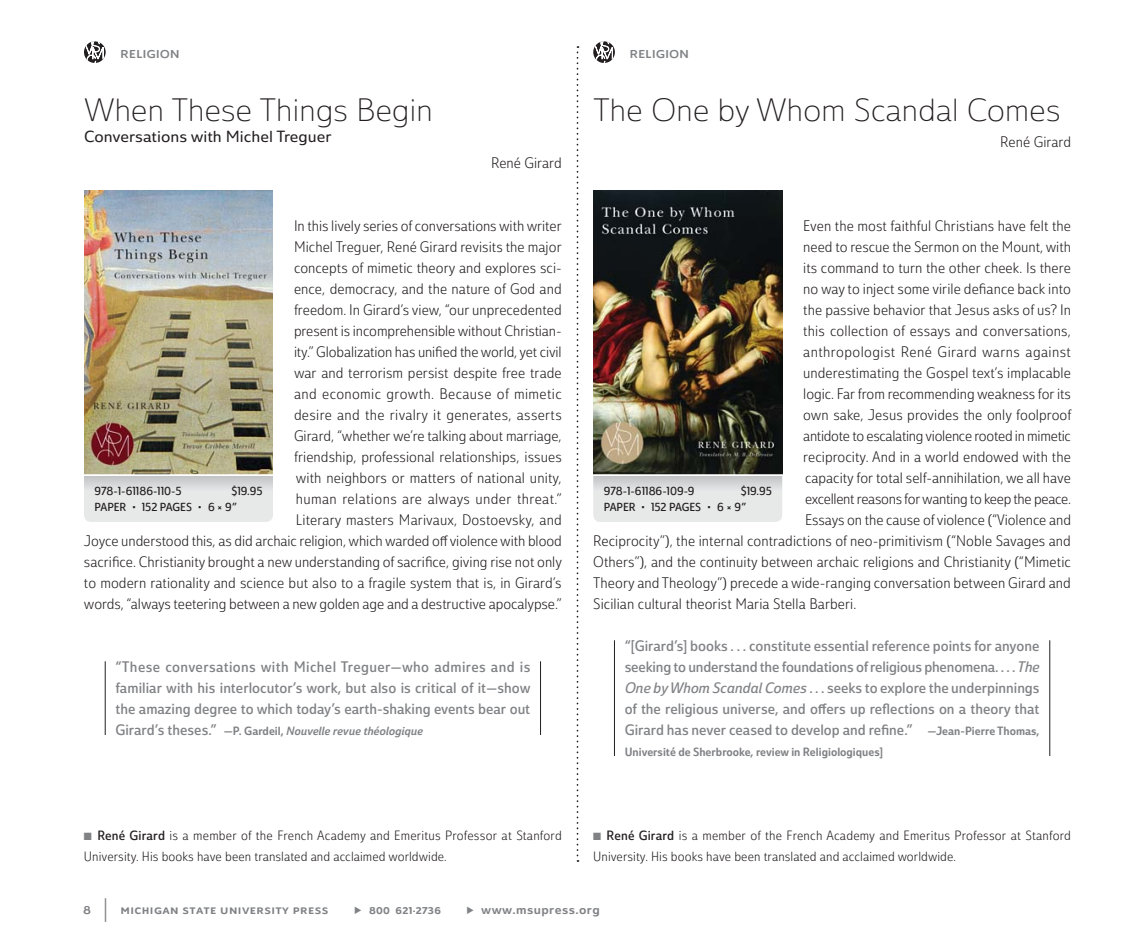
<style>
.page{position:relative;width:1134px;height:945px;background:#fff}
.page>*{position:absolute;margin:0;border:0;box-sizing:border-box;transform-origin:0 0}
.t1{font:31.5px "Solitas Ext Thi";letter-spacing:-.01em;color:#231f20}
.t2{font:15.75px "Solitas Ext Boo";color:#231f20}
.t3{font:14.88px/21px "Solitas Nor Lig";letter-spacing:.005em;color:#231f20;text-align:right}
.t4{font:14.88px/21px "Solitas Nor Reg";color:#808285;text-align:justify}
.t5{font:14.88px "Solitas Nor Lig";letter-spacing:-.02em;color:#231f20}
.t6{font:14.88px "Solitas Nor Lig";letter-spacing:.03em;color:#231f20}
.t7{font:expanded 14.88px "Solitas";letter-spacing:-.01em;color:#808285}
.t8{font:13.12px/21px "Solitas Nor Lig";letter-spacing:.005em;color:#231f20}
.t9{font:500 expanded 12.25px "Solitas";letter-spacing:.035em;color:#808285}
.t10{font:italic 500 11.72px "Solitas Norm";color:#808285}
.t11{font:11.72px "Solitas Nor Med";color:#808285}
.t12{font:11.38px/15.8px "Solitas Nor Reg";color:#231f20}
.t13{font:9.62px "Solitas Ext Dem";letter-spacing:.035em;color:#808285}
.s1{font-family:"Solitas Norm";font-style:italic}
.s2{font-family:"Solitas Nor Med";font-size:11.72px}
.s3{font-family:"Solitas Nor Reg";font-weight:400;font-style:normal;font-size:14.88px}
.s4{font-family:"Solitas Nor Med";font-weight:400;font-style:normal}
.s5{color:#808285}
.s6{font-family:"Solitas Nor Reg"}
.s7{font-size:24.5px}
</style>
<div class="page">
<svg style="left:577px;top:46px;width:2px;height:816px"></svg>
<hr style="left:105px;top:661px;width:1px;height:32px;background:#231f20">
<hr style="left:540px;top:661px;width:1px;height:32px;background:#231f20">
<svg style="left:105px;top:693px;width:1px;height:42px"></svg>
<svg style="left:540px;top:693px;width:1px;height:42px"></svg>
<svg style="left:84px;top:41px;width:22px;height:22px"></svg>
<svg style="left:84px;top:41px;width:20px;height:22px"></svg>
<hr style="left:614px;top:640px;width:1px;height:32px;background:#231f20">
<hr style="left:1049px;top:640px;width:1px;height:32px;background:#231f20">
<svg style="left:614px;top:672px;width:1px;height:84px"></svg>
<svg style="left:1049px;top:672px;width:1px;height:84px"></svg>
<svg style="left:593px;top:41px;width:22px;height:22px"></svg>
<svg style="left:594px;top:41px;width:19px;height:22px"></svg>
<img style="left:84px;top:191px;width:189px;height:282px">
<svg style="left:84px;top:473px;width:189px;height:49px;background:#e0e1e0"></svg>
<img style="left:593px;top:191px;width:189px;height:282px">
<svg style="left:593px;top:473px;width:190px;height:49px;background:#dcddde"></svg>
<p class="t7" style="left:120px;top:47px;width:61px">RELIGION</p>
<h1 class="t1" style="left:84px;top:98px;width:351px">When These Things Begin</h1>
<p class="t2" style="left:84px;top:131px;width:249px">Conversations with Michel Treguer</p>
<p class="t3" style="left:491px;top:154px;width:72px">René Girard</p>
<p class="t7" style="left:630px;top:47px;width:61px">RELIGION</p>
<h1 class="t1" style="left:593px;top:98px;width:469px">The One by Whom Scandal Comes</h1>
<p class="t3" style="left:1000px;top:133px;width:72px">René Girard</p>
<p class="t3" style="left:803px;top:217px;width:269px">Even the most faithful Christians have felt the</p>
<p class="t3" style="left:803px;top:238px;width:269px">need to rescue the Sermon on the Mount, with</p>
<p class="t3" style="left:803px;top:259px;width:269px">its command to turn the other cheek. Is there</p>
<p class="t3" style="left:803px;top:280px;width:269px">no way to inject some virile defiance back into</p>
<p class="t3" style="left:803px;top:301px;width:269px">the passive behavior that Jesus asks of us? In</p>
<p class="t3" style="left:803px;top:322px;width:269px">this collection of essays and conversations,</p>
<p class="t6" style="left:803px;top:346px;width:269px">anthropologist René Girard warns against</p>
<p class="t3" style="left:803px;top:364px;width:269px">underestimating the Gospel text’s implacable</p>
<p class="t3" style="left:803px;top:385px;width:269px">logic. Far from recommending weakness for its</p>
<p class="t3" style="left:803px;top:406px;width:270px">own sake, Jesus provides the only foolproof</p>
<p class="t5" style="left:803px;top:430px;width:269px">antidote to escalating violence rooted in mimetic</p>
<p class="t3" style="left:803px;top:448px;width:269px">reciprocity. And in a world endowed with the</p>
<p class="t3" style="left:805px;top:469px;width:267px">capacity for total self-annihilation, we all have</p>
<p class="t5" style="left:805px;top:493px;width:268px">excellent reasons for wanting to keep the peace.</p>
<p class="t3" style="left:805px;top:511px;width:268px">Essays on the cause of violence (“Violence and</p>
<p class="t3" style="left:593px;top:532px;width:479px">Reciprocity”), the internal contradictions of neo-primitivism (“Noble Savages and</p>
<p class="t3" style="left:593px;top:553px;width:479px">Others”), and the continuity between archaic religions and Christianity (“Mimetic</p>
<p class="t3" style="left:593px;top:574px;width:479px">Theory and Theology”) precede a wide-ranging conversation between Girard and</p>
<p class="t3" style="left:593px;top:595px;width:265px">Sicilian cultural theorist Maria Stella Barberi.</p>
<p class="t4" style="left:625px;top:637px;width:416px">“[Girard’s] books . . . constitute essential reference points for anyone seeking to understand the foundations of religious phenomena. . . . <span class="s1">The One by Whom Scandal Comes</span> . . . seeks to explore the underpinnings of the religious universe, and offers up reflections on a theory that Girard has never ceased to develop and refine.” <span class="s2">—Jean-Pierre Thomas,</span></p>
<p class="t11" style="left:625px;top:748px;width:260px">Université de Sherbrooke, review in Religiologiques]</p>
<p class="t3" style="left:84px;top:217px;width:480px">In this lively series of conversations with writer<br>Michel Treguer, René Girard revisits the major<br>concepts of mimetic theory and explores sci-<br>ence, democracy, and the nature of God and<br>freedom. In Girard’s view, “our unprecedented<br>present is incomprehensible without Christian-<br>ity.” Globalization has unified the world, yet civil<br>war and terrorism persist despite free trade<br>and economic growth. Because of mimetic<br>desire and the rivalry it generates, asserts<br>Girard, “whether we’re talking about marriage,<br>friendship, professional relationships, issues<br>with neighbors or matters of national unity,<br>human relations are always under threat.”<br>Literary masters Marivaux, Dostoevsky, and<br>Joyce understood this, as did archaic religion, which warded off violence with blood sacrifice. Christianity brought a new understanding of sacrifice, giving rise not only to modern rationality and science but also to a fragile system that is, in Girard’s words, “always teetering between a new golden age and a destructive apocalypse.”</p>
<p class="t12" style="left:94px;top:485px;width:169px;text-indent:137px">$19.95<br>PAPER • 152 PAGES • 6 × 9”</p>
<p class="t12" style="left:604px;top:485px;width:92px">978-1-61186-109-9</p>
<p class="t12" style="left:604px;top:485px;width:169px;text-indent:137px">$19.95<br>PAPER • 152 PAGES • 6 × 9”</p>
<p class="t12" style="left:94px;top:485px;width:89px">978-1-61186-110-5</p>
<p class="t4" style="left:116px;top:658px;width:417px">“These conversations with Michel Treguer—who admires and is familiar with his interlocutor’s work, but also is critical of it—show the amazing degree to which today’s earth-shaking events bear out</p>
<p class="t10" style="left:116px;top:727px;width:309px"><span class="s3">Girard’s theses.”</span> <span class="s4">—P. Gardeil,</span> Nouvelle revue théologique</p>
<p class="t8" style="left:84px;top:826px;width:479px"><span class="s5">■</span> <span class="s6">René Girard</span> is a member of the French Academy and Emeritus Professor at Stanford<br>University. His books have been translated and acclaimed worldwide.</p>
<p class="t8" style="left:593px;top:826px;width:479px"><span class="s5">■</span> <span class="s6">René Girard</span> is a member of the French Academy and Emeritus Professor at Stanford<br>University. His books have been translated and acclaimed worldwide.</p>
<p class="t9" style="left:83px;top:905px;width:247px">8 <span class="s7">|</span> MICHIGAN STATE UNIVERSITY PRESS</p>
<p class="t13" style="left:369px;top:907px;width:73px">800 621·2736</p>
<p class="t9" style="left:481px;top:905px;width:120px">www.msupress.org</p>
</div>
